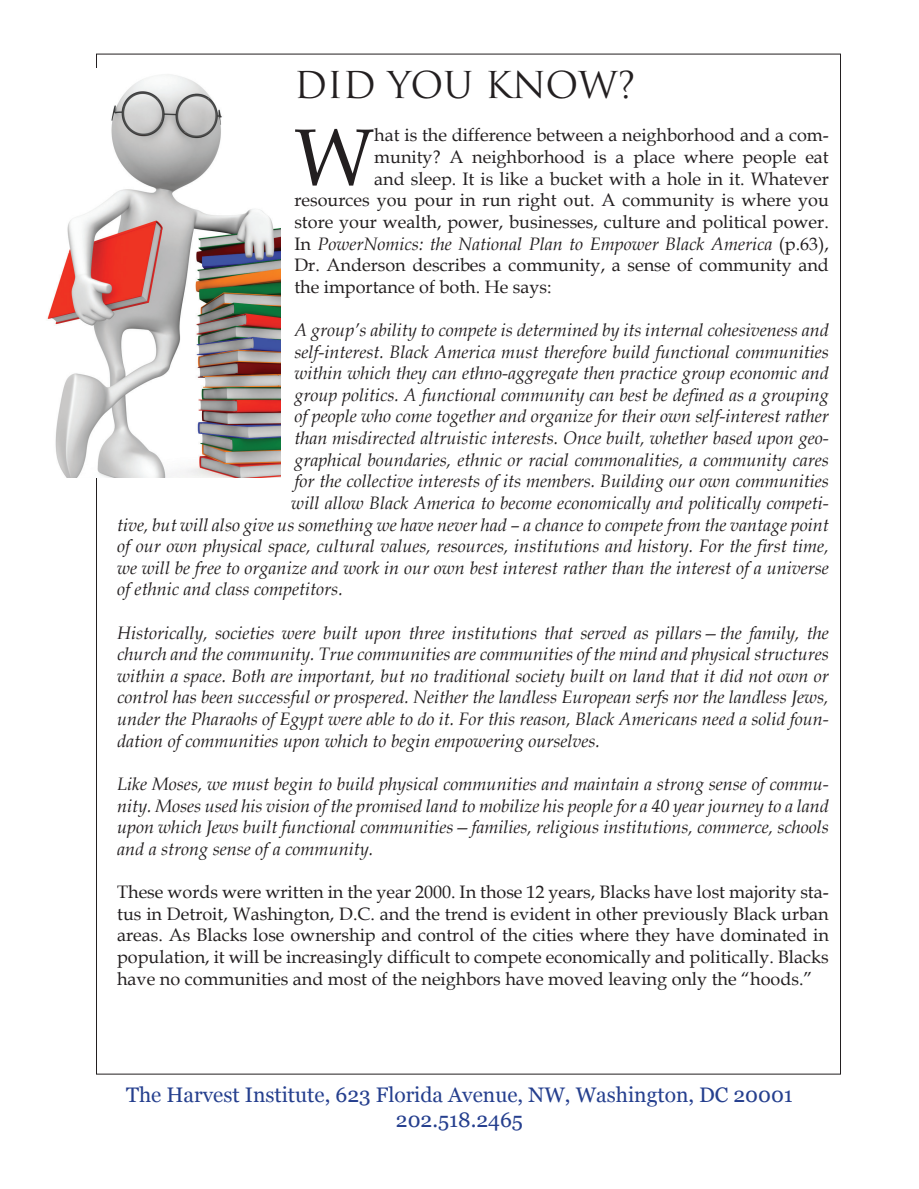
<style>
.page{position:relative;width:919px;height:1189px;background:#fff}
.page>*{position:absolute;margin:0;border:0;box-sizing:border-box;transform-origin:0 0}
.t1{font:79.8px "Book Antiqua";color:#231f20}
.t2{font:36px "Trajan Pro";letter-spacing:-.005em;color:#231f20}
.t3{font:21px/25.2px "Georgia";color:#253f8e;text-align:center}
.t4{font:italic 18px/21.6px "Book Antiqua";color:#231f20;text-align:justify}
.t5{font:18px/21.6px "Book Antiqua";color:#231f20;text-align:justify}
.s1{font-style:normal}
</style>
<div class="page">
<img style="left:47px;top:74px;width:233px;height:403px">
<h2 class="t2" style="left:294px;top:62px;width:342px">DID YOU KNOW?</h2>
<h1 class="t1" style="left:294px;top:102px;width:81px">W</h1>
<p class="t5" style="left:374px;top:124px;width:456px">hat is the difference between a neighborhood and a com-</p>
<p class="t5" style="left:374px;top:146px;width:456px">munity? A neighborhood is a place where people eat</p>
<p class="t5" style="left:374px;top:167px;width:456px">and sleep. It is like a bucket with a hole in it. Whatever</p>
<p class="t5" style="left:294px;top:189px;width:536px">resources you pour in run right out. A community is where you</p>
<p class="t5" style="left:294px;top:210px;width:535px">store your wealth, power, businesses, culture and political power.</p>
<p class="t4" style="left:294px;top:232px;width:535px"><span class="s1">In</span> PowerNomics: the National Plan to Empower Black America <span class="s1">(p.63),</span></p>
<p class="t5" style="left:294px;top:254px;width:535px">Dr. Anderson describes a community, a sense of community and</p>
<p class="t5" style="left:294px;top:275px;width:259px">the importance of both. He says:</p>
<p class="t4" style="left:294px;top:318px;width:535px">A group’s ability to compete is determined by its internal cohesiveness and</p>
<p class="t4" style="left:294px;top:340px;width:535px">self-interest. Black America must therefore build functional communities</p>
<p class="t4" style="left:294px;top:362px;width:535px">within which they can ethno-aggregate then practice group economic and</p>
<p class="t4" style="left:294px;top:383px;width:536px">group politics. A functional community can best be defined as a grouping</p>
<p class="t4" style="left:294px;top:405px;width:536px">of people who come together and organize for their own self-interest rather</p>
<p class="t4" style="left:294px;top:426px;width:535px">than misdirected altruistic interests. Once built, whether based upon geo-</p>
<p class="t4" style="left:294px;top:448px;width:535px">graphical boundaries, ethnic or racial commonalities, a community cares</p>
<p class="t4" style="left:294px;top:470px;width:535px">for the collective interests of its members. Building our own communities</p>
<p class="t4" style="left:291px;top:491px;width:538px">will allow Black America to become economically and politically competi-</p>
<p class="t4" style="left:117px;top:513px;width:712px">tive, but will also give us something we have never had – a chance to compete from the vantage point</p>
<p class="t4" style="left:117px;top:534px;width:712px">of our own physical space, cultural values, resources, institutions and history. For the first time,</p>
<p class="t4" style="left:117px;top:556px;width:712px">we will be free to organize and work in our own best interest rather than the interest of a universe</p>
<p class="t4" style="left:117px;top:578px;width:227px">of ethnic and class competitors.</p>
<p class="t4" style="left:117px;top:621px;width:712px">Historically, societies were built upon three institutions that served as pillars—the family, the church and the community. True communities are communities of the mind and physical structures within a space. Both are important, but no traditional society built on land that it did not own or control has been successful or prospered. Neither the landless European serfs nor the landless Jews, under the Pharaohs of Egypt were able to do it. For this reason, Black Americans need a solid foun&shy;dation of communities upon which to begin empowering ourselves.</p>
<p class="t4" style="left:117px;top:772px;width:713px">Like Moses, we must begin to build physical communities and maintain a strong sense of commu&shy;nity. Moses used his vision of the promised land to mobilize his people for a 40 year journey to a land upon which Jews built functional communities—families, religious institutions, commerce, schools and a strong sense of a community.</p>
<p class="t5" style="left:117px;top:880px;width:713px">These words were written in the year 2000. In those 12 years, Blacks have lost majority sta&shy;tus in Detroit, Washington, D.C. and the trend is evident in other previously Black urban areas. As Blacks lose ownership and control of the cities where they have dominated in population, it will be increasingly difficult to compete economically and politically. Blacks have no communities and most of the neighbors have moved leaving only the “hoods.”</p>
<p class="t3" style="left:126px;top:1082px;width:668px">The Harvest Institute, 623 Florida Avenue, NW, Washington, DC 20001<br>202.518.2465</p>
</div>
